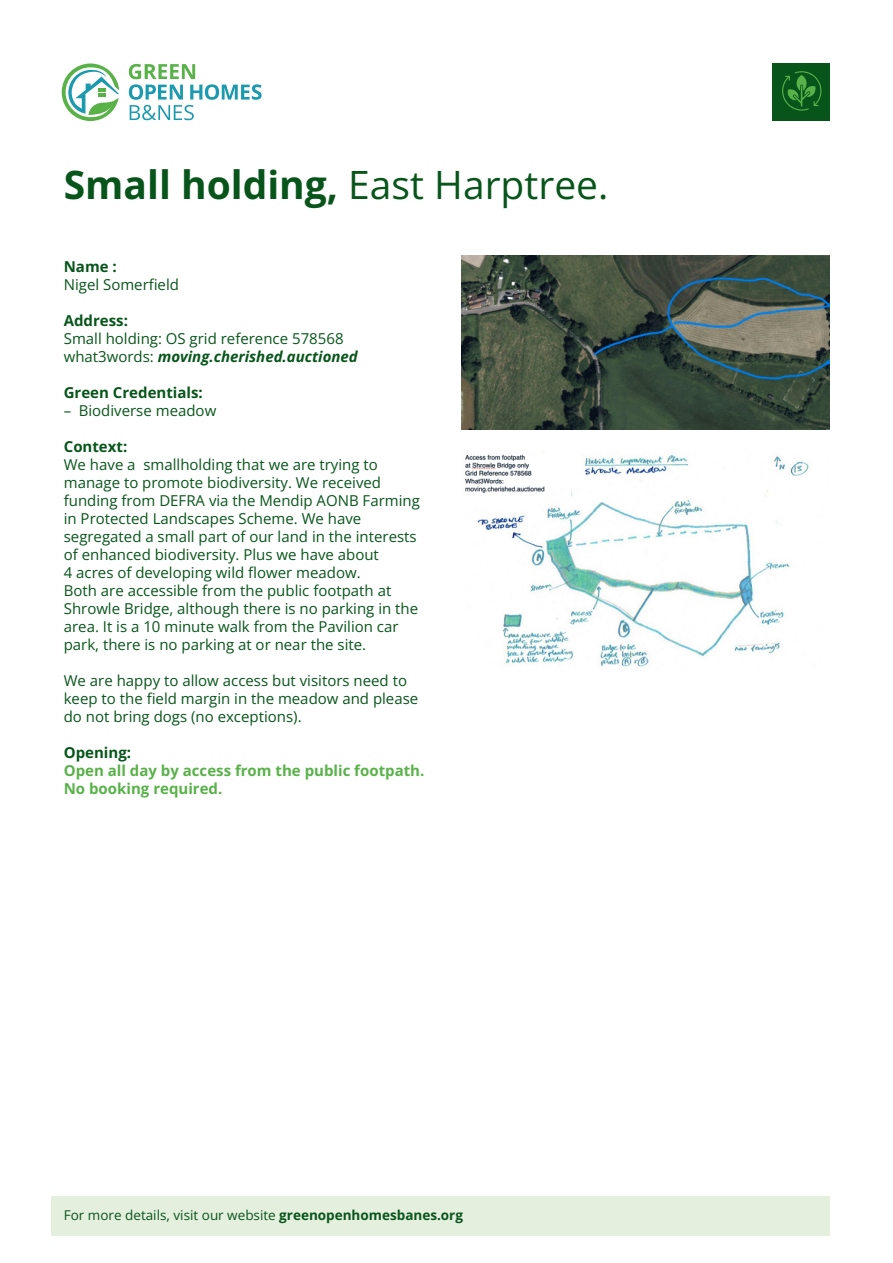
<style>
.page{position:relative;width:893px;height:1263px;background:#fff}
.page>*{position:absolute;margin:0;border:0;box-sizing:border-box;transform-origin:0 0}
.t1{font:700 39px "Open Sans";color:#08551b}
.t2{font:15px/18px "Open Sans";color:#08551b}
.t3{font:700 15px/18px "Open Sans";color:#58b248}
.t4{font:italic 700 15px "Open Sans";color:#08551b}
.t5{font:700 15px "Open Sans";color:#08551b}
.t6{font:13.5px "Open Sans";color:#08551b}
.s1{font-weight:400}
.s2{font-weight:700}
.s3{font-weight:400;font-style:normal}
</style>
<div class="page">
<div style="left:51px;top:1196px;width:778px;height:39px;background:#e4efdd"></div>
<svg style="left:62px;top:63px;width:57px;height:58px"></svg>
<svg style="left:129px;top:64px;width:133px;height:56px"></svg>
<div style="left:772px;top:64px;width:57px;height:57px;background:#08551b"></div>
<svg style="left:782px;top:71px;width:40px;height:40px"></svg>
<img style="left:461px;top:256px;width:368px;height:173px">
<img style="left:465px;top:453px;width:344px;height:214px">
<p class="t1" style="left:64px;top:158px;width:546px">Small holding, <span class="s1">East Harptree.</span></p>
<p class="t2" style="left:64px;top:257px;width:117px"><span class="s2">Name :<br></span>Nigel Somerfield</p>
<p class="t2" style="left:64px;top:311px;width:281px"><span class="s2">Address:<br></span>Small holding: OS grid reference 578568</p>
<p class="t4" style="left:64px;top:346px;width:296px"><span class="s3">what3words:</span> moving.cherished.auctioned</p>
<p class="t5" style="left:64px;top:382px;width:141px">Green Credentials:</p>
<p class="t2" style="left:64px;top:401px;width:154px">– Biodiverse meadow</p>
<p class="t5" style="left:64px;top:436px;width:65px">Context:</p>
<p class="t2" style="left:64px;top:455px;width:358px">We have a smallholding that we are trying to manage to promote biodiversity. We received funding from DEFRA via the Mendip AONB Farming in Protected Landscapes Scheme. We have</p>
<p class="t2" style="left:64px;top:527px;width:354px">segregated a small part of our land in the interests of enhanced biodiversity. Plus we have about</p>
<p class="t2" style="left:64px;top:563px;width:298px">4 acres of developing wild flower meadow.</p>
<p class="t2" style="left:64px;top:581px;width:356px">Both are accessible from the public footpath at Shrowle Bridge, although there is no parking in the area. It is a 10 minute walk from the Pavilion car park, there is no parking at or near the site.</p>
<p class="t2" style="left:64px;top:671px;width:356px">We are happy to allow access but visitors need to keep to the field margin in the meadow and please do not bring dogs (no exceptions).</p>
<p class="t5" style="left:64px;top:742px;width:69px">Opening:</p>
<p class="t3" style="left:64px;top:761px;width:362px">Open all day by access from the public footpath.<br>No booking required.</p>
<p class="t6" style="left:64px;top:1206px;width:401px">For more details, visit our website <span class="s2">greenopenhomesbanes.org</span></p>
</div>
